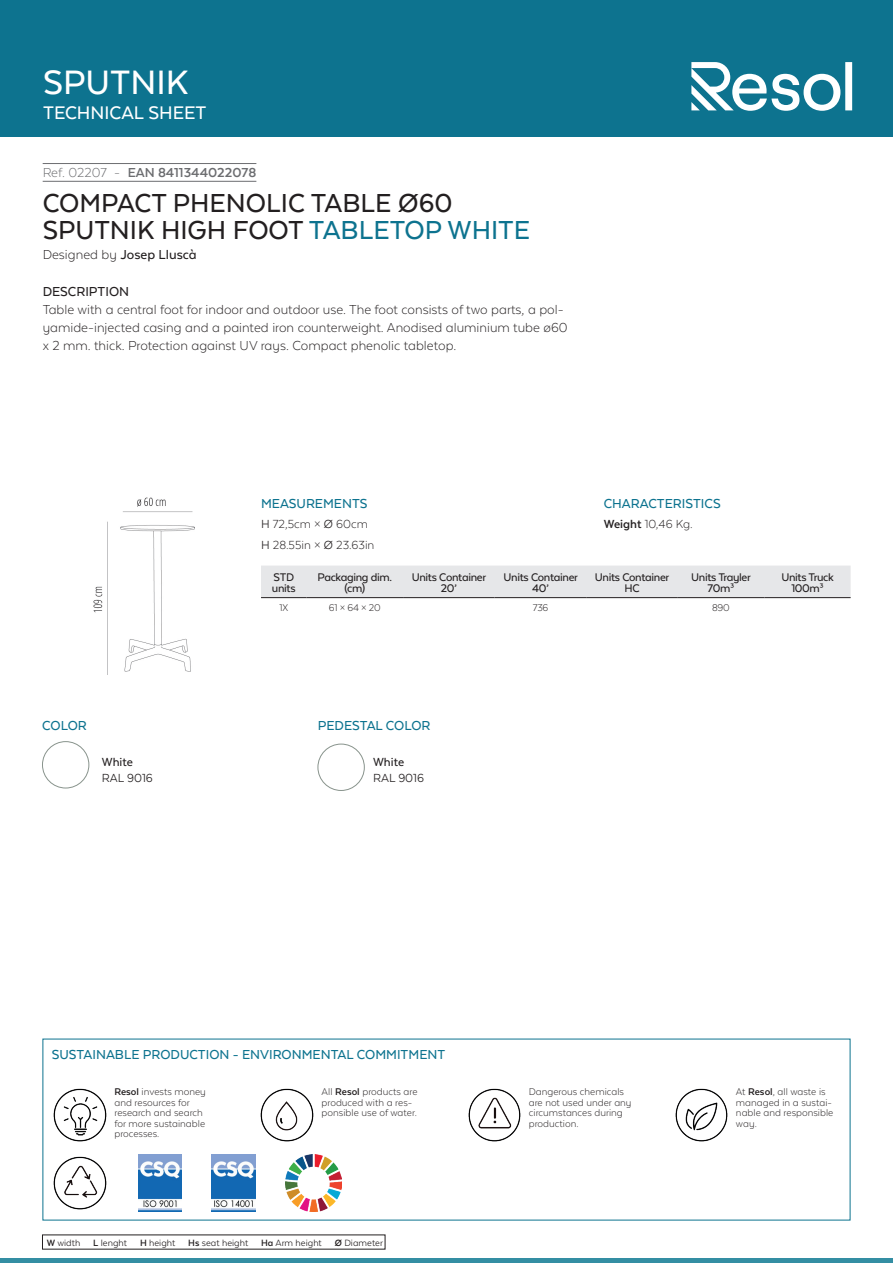
<style>
.page{position:relative;width:893px;height:1263px;background:#fff}
.page>*{position:absolute;margin:0;border:0;box-sizing:border-box;transform-origin:0 0}
.t1{font:500 39px "Texta Alt";color:#fff}
.t2{font:500 30px/27px "Texta Alt";color:#231f20}
.t3{font:500 21px "Texta Alt";color:#fff}
.t4{font:300 15px/18px "Texta Alt";color:#231f20}
.t5{font:500 15px "Texta Alt";color:#0d738f}
.t6{font:500 15px "Texta Alt";color:#231f20}
.t7{font:700 15px "Texta Alt";color:#6c6d70}
.t8{font:300 13.5px/20.4px "Texta Alt";color:#231f20}
.t9{font:13.5px "Texta Alt";color:#231f20}
.t10{font:500 13.5px "Texta Alt";color:#231f20}
.t11{font:500 12.75px/10.5px "Texta Alt";letter-spacing:-.025em;color:#231f20;text-align:center}
.t12{font:300 11.25px/10.5px "Texta Alt";color:#231f20}
.t13{font:10.5px "Texta Alt";color:#231f20}
.s1{font-weight:300}
.s2{color:#0d738f}
.s3{font-weight:400}
.s4{font-weight:700}
</style>
<div class="page">
<div style="left:0;top:0;width:893px;height:137px;background:#0d738f"></div>
<hr style="left:0;top:1259px;width:893px;height:4px;background:#348ea3">
<svg style="left:691px;top:62px;width:161px;height:49px"></svg>
<hr style="left:43px;top:163px;width:213px;height:1px;background:#6c6d70">
<hr style="left:43px;top:181px;width:213px;height:1px;background:#6c6d70">
<img style="left:42px;top:742px;width:47px;height:46px;border-radius:23px">
<div style="left:42px;top:741px;width:47px;height:47px;border:1px solid #89948d;border-radius:50%"></div>
<img style="left:318px;top:744px;width:46px;height:46px;border-radius:23px">
<div style="left:318px;top:744px;width:46px;height:47px;border:1px solid #89948d;border-radius:50%"></div>
<img style="left:93px;top:497px;width:102px;height:178px">
<div style="left:261px;top:565px;width:590px;height:32px;background:#e6e7e9"></div>
<hr style="left:261px;top:597px;width:46px;height:1px;background:#231f20">
<hr style="left:307px;top:597px;width:96px;height:1px;background:#231f20">
<hr style="left:403px;top:597px;width:92px;height:1px;background:#231f20">
<hr style="left:495px;top:597px;width:92px;height:1px;background:#231f20">
<hr style="left:587px;top:597px;width:90px;height:1px;background:#231f20">
<hr style="left:677px;top:597px;width:88px;height:1px;background:#231f20">
<hr style="left:765px;top:597px;width:86px;height:1px;background:#231f20">
<img style="left:53px;top:1088px;width:54px;height:54px">
<img style="left:260px;top:1088px;width:54px;height:54px">
<img style="left:468px;top:1088px;width:53px;height:54px">
<img style="left:675px;top:1088px;width:53px;height:54px">
<img style="left:53px;top:1156px;width:54px;height:54px">
<img style="left:138px;top:1155px;width:44px;height:56px">
<img style="left:212px;top:1155px;width:43px;height:56px">
<img style="left:285px;top:1155px;width:57px;height:56px">
<h1 class="t1" style="left:43px;top:62px;width:147px">SPUTNIK</h1>
<h3 class="t3" style="left:43px;top:102px;width:165px">TECHNICAL SHEET</h3>
<h3 class="t7" style="left:43px;top:164px;width:215px"><span class="s1">Ref. 02207 -</span> EAN 8411344022078</h3>
<h2 class="t2" style="left:43px;top:189px;width:489px">COMPACT PHENOLIC TABLE Ø60<br>SPUTNIK HIGH FOOT <span class="s2">TABLETOP WHITE</span></h2>
<h3 class="t6" style="left:43px;top:246px;width:156px"><span class="s1">Designed by</span> Josep Lluscà</h3>
<h3 class="t6" style="left:43px;top:284px;width:88px">DESCRIPTION</h3>
<p class="t4" style="left:43px;top:300px;width:526px">Table with a central foot for indoor and outdoor use. The foot consists of two parts, a pol&shy;yamide-injected casing and a painted iron counterweight. Anodised aluminium tube ø60 x 2 mm. thick. Protection against UV rays. Compact phenolic tabletop.</p>
<h3 class="t5" style="left:42px;top:718px;width:46px">COLOR</h3>
<p class="t10" style="left:102px;top:755px;width:33px">White</p>
<p class="t9" style="left:102px;top:771px;width:52px">RAL 9016</p>
<h3 class="t5" style="left:261px;top:495px;width:108px">MEASUREMENTS</h3>
<p class="t8" style="left:261px;top:514px;width:115px"><span class="s3">H</span> 72,5cm × <span class="s3">Ø</span> 60cm<br><span class="s3">H</span> 28.55in × <span class="s3">Ø</span> 23.63in</p>
<p class="t11" style="left:272px;top:572px;width:25px;text-align:left">STD units</p>
<p class="t11" style="left:317px;top:572px;width:76px">Packaging dim. (cm)</p>
<p class="t11" style="left:412px;top:572px;width:76px">Units Container<br>20’</p>
<p class="t11" style="left:504px;top:572px;width:76px">Units Container<br>40’</p>
<p class="t11" style="left:595px;top:572px;width:76px">Units Container<br>HC</p>
<p class="t11" style="left:691px;top:572px;width:61px">Units Trayler<br>70m³</p>
<p class="t11" style="left:781px;top:572px;width:54px">Units Truck<br>100m³</p>
<p class="t12" style="left:279px;top:602px;width:10px">1X</p>
<p class="t12" style="left:329px;top:602px;width:53px">61 × 64 × 20</p>
<p class="t12" style="left:533px;top:602px;width:17px">736</p>
<p class="t12" style="left:712px;top:602px;width:19px">890</p>
<h3 class="t5" style="left:604px;top:495px;width:118px">CHARACTERISTICS</h3>
<p class="t8" style="left:604px;top:514px;width:90px"><span class="s4">Weight</span> 10,46 Kg.</p>
<h3 class="t5" style="left:318px;top:718px;width:114px">PEDESTAL COLOR</h3>
<p class="t10" style="left:373px;top:755px;width:33px">White</p>
<p class="t9" style="left:373px;top:771px;width:52px">RAL 9016</p>
<h3 class="t5" style="left:52px;top:1047px;width:395px">SUSTAINABLE PRODUCTION - ENVIRONMENTAL COMMITMENT</h3>
<p class="t12" style="left:114px;top:1086px;width:93px"><span class="s4">Resol</span> invests money and resources for research and search for more sustainable processes.</p>
<p class="t12" style="left:322px;top:1086px;width:97px">All <span class="s4">Resol</span> products are produced with a res&shy;ponsible use of water.</p>
<p class="t12" style="left:529px;top:1086px;width:104px">Dangerous chemicals are not used under any circumstances during production.</p>
<p class="t12" style="left:736px;top:1086px;width:99px">At <span class="s4">Resol</span>, all waste is managed in a sustai&shy;nable and responsible way.</p>
<p class="t13" style="left:47px;top:1237px;width:338px"><span class="s4">W</span> width <span class="s4">L</span> lenght <span class="s4">H</span> height <span class="s4">Hs</span> seat height <span class="s4">Ha</span> Arm height <span class="s4">Ø</span> Diameter</p>
</div>
